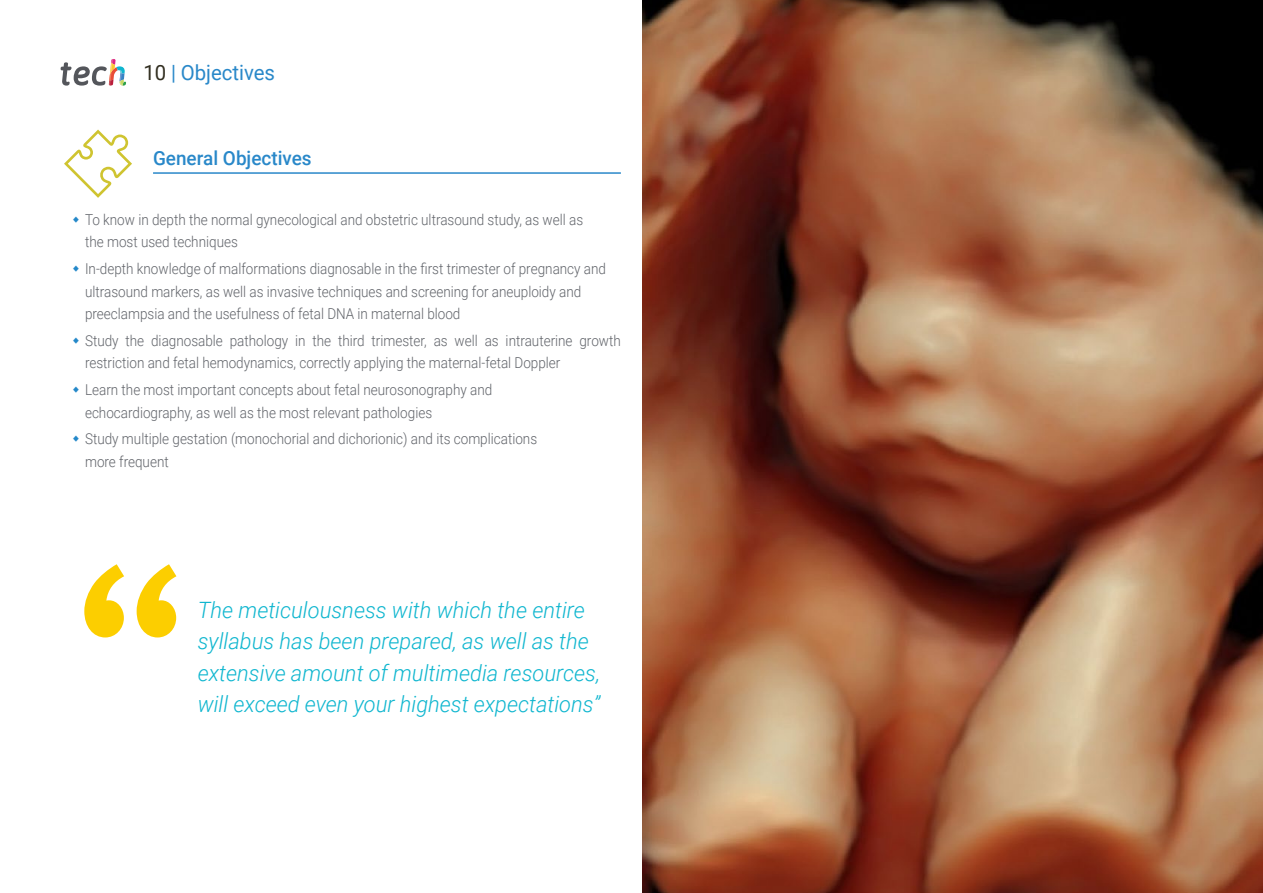
<style>
.page{position:relative;width:1263px;height:893px;background:#fff}
.page>*{position:absolute;margin:0;border:0;box-sizing:border-box;transform-origin:0 0}
.t1{font:italic 300 22.5px/31.5px "Roboto";color:#0fb6cf}
.t2{font:21px "Roboto";color:#2988c9}
.t3{font:500 19.5px "Roboto";color:#2988c9}
.t4{font:300 15px/22.5px "Roboto";color:#61646a;scale:.9 1}
.s1{color:#312e20}
</style>
<div class="page">
<hr style="left:153px;top:173px;width:468px;height:1px;background:#2988c9">
<svg style="left:64px;top:130px;width:68px;height:68px"></svg>
<svg style="left:61px;top:59px;width:65px;height:27px"></svg>
<svg style="left:84px;top:564px;width:92px;height:73px"></svg>
<img style="left:642px;top:0;width:621px;height:893px">
<h2 class="t2" style="left:144px;top:57px;width:133px"><span class="s1">10</span> | Objectives</h2>
<h3 class="t3" style="left:153px;top:144px;width:160px">General Objectives</h3>
<p class="t4" style="left:85px;top:208px;width:555px">To know in depth the normal gynecological and obstetric ultrasound study, as well as the most used techniques</p>
<p class="t4" style="left:85px;top:257px;width:580px">In-depth knowledge of malformations diagnosable in the first trimester of pregnancy and ultrasound markers, as well as invasive techniques and screening for aneuploidy and preeclampsia and the usefulness of fetal DNA in maternal blood</p>
<p class="t4" style="left:85px;top:329px;width:597px">Study the diagnosable pathology in the third trimester, as well as intrauterine growth restriction and fetal hemodynamics, correctly applying the maternal-fetal Doppler</p>
<p class="t4" style="left:85px;top:378px;width:454px">Learn the most important concepts about fetal neurosonography and echocardiography, as well as the most relevant pathologies</p>
<p class="t4" style="left:85px;top:427px;width:504px">Study multiple gestation (monochorial and dichorionic) and its complications more frequent</p>
<h1 class="t1" style="left:198px;top:593px;width:404px">The meticulousness with which the entire syllabus has been prepared, as well as the extensive amount of multimedia resources, will exceed even your highest expectations”</h1>
</div>
